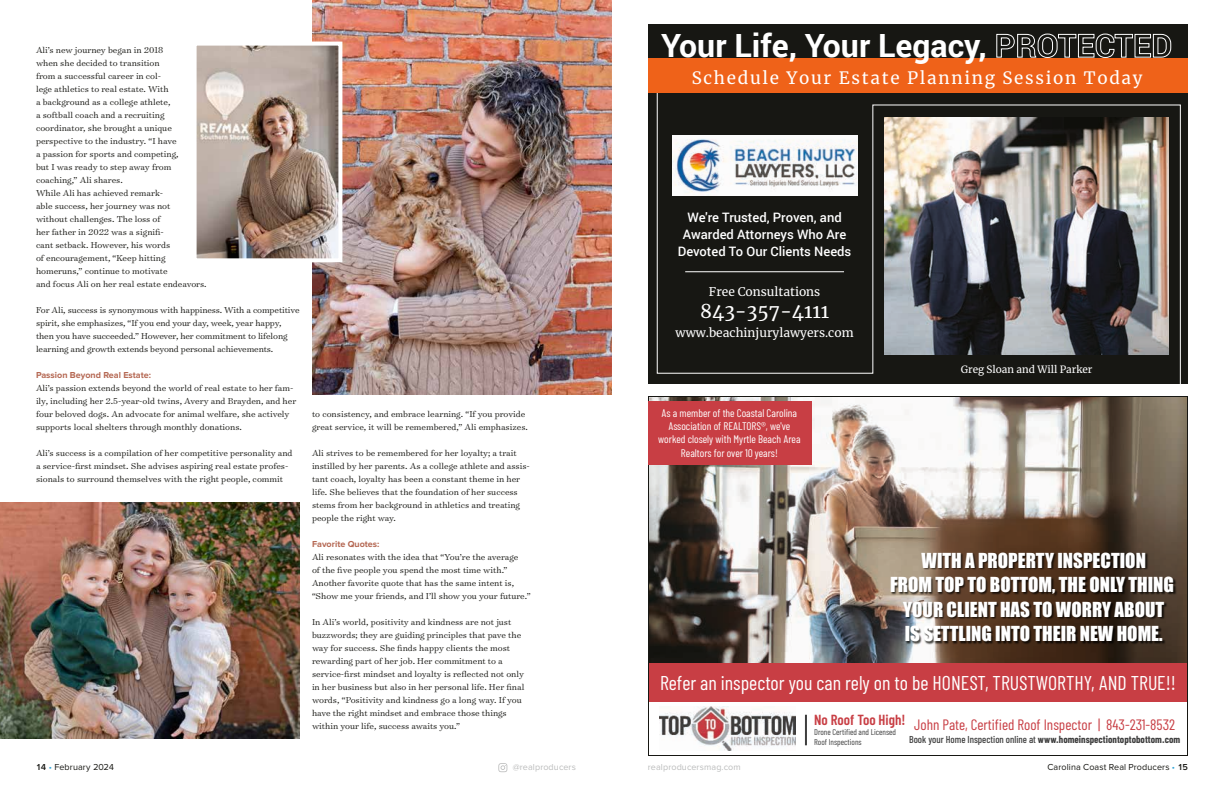
<style>
.page{position:relative;width:1224px;height:792px;background:#fff}
.page>*{position:absolute;margin:0;border:0;box-sizing:border-box;transform-origin:0 0}
.t1{font:700 32px "Roboto";color:#fff}
.t2{font:19.9px "Barlow Condensed";color:#fff}
.t3{font:19px/24.4px "Impact";color:#fff;text-align:center}
.t4{font:19px "Merriweather";color:#fff}
.t5{font:17px "Merriweather";letter-spacing:.1em;color:#fff}
.t6{font:15px "Barlow Condensed";color:#c83e44}
.t7{font:600 14.6px "Barlow Condensed";color:#c83e44}
.t8{font:500 13px/17px "Roboto";color:#fff;text-align:center}
.t9{font:12px "Merriweather";color:#fff}
.t10{font:11px/13.2px "Barlow Condensed";color:#fff;text-align:center}
.t11{font:700 10px "Barlow Condensed";color:#3e3e3e}
.t12{font:10px "Merriweather";color:#fff}
.t13{font:300 9.8px/13px "Surveyor Text";color:#171713}
.t14{font:9px "Proxima Nova";letter-spacing:.01em;color:#171713}
.t15{font:700 9px "Proxima Nova";color:#b56853}
.t16{font:9px "Proxima Nova";letter-spacing:.01em;color:#bbbcbc}
.t17{font:8.4px/10px "Barlow Condensed";color:#3e3e3e}
.s1{font-weight:500}
.s2{font-weight:600}
.s3{color:#31a5d9}
</style>
<div class="page">
<svg style="left:498px;top:763px;width:9px;height:9px"></svg>
<div style="left:648px;top:24px;width:540px;height:360px;background:#171713"></div>
<img style="left:656px;top:93px;width:525px;height:291px">
<div style="left:648px;top:58px;width:540px;height:35px;background:#ef6219"></div>
<svg style="left:996px;top:33px;width:176px;height:25px"></svg>
<img style="left:648px;top:396px;width:540px;height:360px">
<div style="left:648px;top:401px;width:164px;height:63px;background:#c83e44"></div>
<img style="left:0;top:503px;width:300px;height:235px">
<img style="left:312px;top:0;width:300px;height:395px">
<img style="left:196px;top:40px;width:148px;height:224px">
<p class="t13" style="left:36px;top:44px;width:172px">Ali’s new journey began in 2018<br>when she decided to transition<br>from a successful career in col-<br>lege athletics to real estate. With<br>a background as a college athlete,<br>a softball coach and a recruiting coordinator, she brought a unique perspective to the industry. “I have<br>a passion for sports and competing,<br>but I was ready to step away from coaching,” Ali shares.<br>While Ali has achieved remark-<br>able success, her journey was not<br>without challenges. The loss of<br>her father in 2022 was a signifi-<br>cant setback. However, his words<br>of encouragement, “Keep hitting homeruns,” continue to motivate<br>and focus Ali on her real estate endeavors.</p>
<p class="t13" style="left:36px;top:303px;width:265px">For Ali, success is synonymous with happiness. With a competitive spirit, she emphasizes, “If you end your day, week, year happy, then you have succeeded.” However, her commitment to lifelong learning and growth extends beyond personal achievements.</p>
<p class="t15" style="left:36px;top:371px;width:117px">Passion Beyond Real Estate:</p>
<p class="t13" style="left:36px;top:382px;width:262px">Ali’s passion extends beyond the world of real estate to her fam&shy;ily, including her 2.5-year-old twins, Avery and Brayden, and her four beloved dogs. An advocate for animal welfare, she actively supports local shelters through monthly donations.</p>
<p class="t13" style="left:36px;top:447px;width:258px">Ali’s success is a compilation of her competitive personality and a service-first mindset. She advises aspiring real estate profes&shy;sionals to surround themselves with the right people, commit</p>
<p class="t13" style="left:312px;top:407px;width:218px">to consistency, and embrace learning. “If you provide great service, it will be remembered,” Ali emphasizes.</p>
<p class="t13" style="left:312px;top:446px;width:219px">Ali strives to be remembered for her loyalty; a trait instilled by her parents. As a college athlete and assis&shy;tant coach, loyalty has been a constant theme in her life. She believes that the foundation of her success stems from her background in athletics and treating people the right way.</p>
<p class="t15" style="left:312px;top:540px;width:69px">Favorite Quotes:</p>
<p class="t13" style="left:312px;top:550px;width:220px">Ali resonates with the idea that “You’re the average<br>of the five people you spend the most time with.” Another favorite quote that has the same intent is, “Show me your friends, and I’ll show you your future.”</p>
<p class="t13" style="left:312px;top:615px;width:214px">In Ali’s world, positivity and kindness are not just buzzwords; they are guiding principles that pave the way for success. She finds happy clients the most rewarding part of her job. Her commitment to a service-first mindset and loyalty is reflected not only in her business but also in her personal life. Her final words, “Positivity and kindness go a long way. If you have the right mindset and embrace those things within your life, success awaits you.”</p>
<h1 class="t1" style="left:661px;top:23px;width:327px">Your Life, Your Legacy,</h1>
<h3 class="t5" style="left:692px;top:66px;width:452px">Schedule Your Estate Planning Session Today</h3>
<h3 class="t8" style="left:678px;top:208px;width:175px">We're Trusted, Proven, and<br>Awarded Attorneys Who Are<br>Devoted To Our Clients Needs</h3>
<p class="t9" style="left:709px;top:283px;width:113px">Free Consultations</p>
<h3 class="t4" style="left:700px;top:298px;width:131px">843-357-4111</h3>
<p class="t9" style="left:676px;top:325px;width:180px">www.beachinjurylawyers.com</p>
<p class="t10" style="left:658px;top:406px;width:144px">As a member of the Coastal Carolina Association of REALTORS®, we've worked closely with Myrtle Beach Area Realtors for over 10 years!</p>
<p class="t12" style="left:961px;top:363px;width:133px">Greg Sloan and Will Parker</p>
<h3 class="t3" style="left:890px;top:548px;width:285px">WITH A PROPERTY INSPECTION<br>FROM TOP TO BOTTOM, THE ONLY THING<br>YOUR CLIENT HAS TO WORRY ABOUT<br>IS SETTLING INTO THEIR NEW HOME.</h3>
<h2 class="t2" style="left:660px;top:670px;width:517px">Refer an inspector you can rely on to be HONEST, TRUSTWORTHY, AND TRUE!!</h2>
<h3 class="t7" style="left:814px;top:711px;width:93px">No Roof Too High!</h3>
<p class="t17" style="left:814px;top:727px;width:83px">Drone Certified and Licensed<br>Roof Inspections</p>
<h3 class="t6" style="left:914px;top:715px;width:263px">John Pate, Certified Roof Inspector | 843-231-8532</h3>
<p class="t11" style="left:909px;top:733px;width:273px"><span class="s1">Book your Home Inspection online at</span> www.homeinspectiontoptobottom.com</p>
<p class="t14" style="left:36px;top:762px;width:80px"><span class="s2">14</span> <span class="s3">•</span> February 2024</p>
<p class="t16" style="left:513px;top:762px;width:65px">@realproducers</p>
<p class="t16" style="left:648px;top:762px;width:94px">realproducersmag.com</p>
<p class="t14" style="left:1047px;top:762px;width:142px">Carolina Coast Real Producers <span class="s3">•</span> <span class="s2">15</span></p>
</div>
